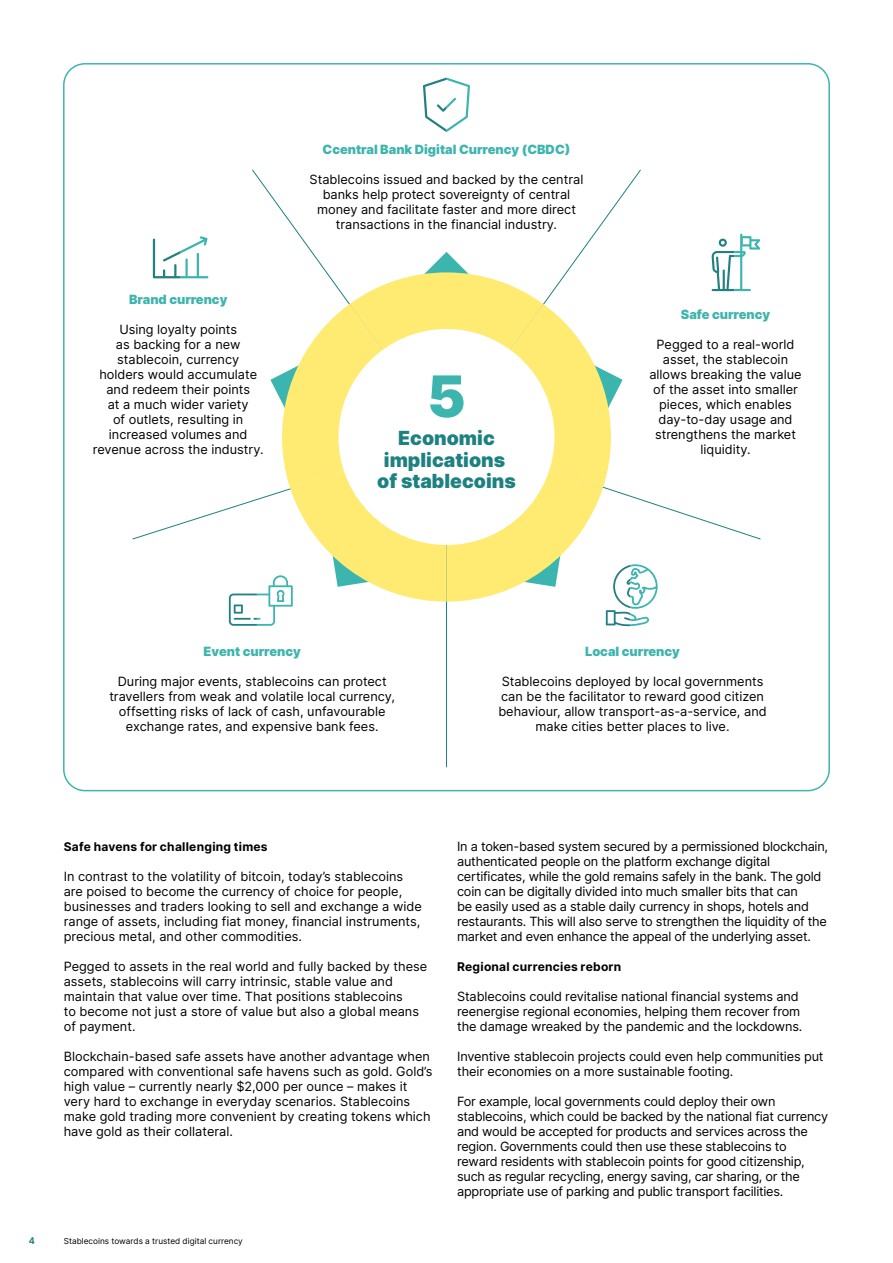
<style>
.page{position:relative;width:893px;height:1263px;background:#fff}
.page>*{position:absolute;margin:0;border:0;box-sizing:border-box;transform-origin:0 0}
.t1{font:900 57.3px "Inter";color:#3cb5af}
.t2{font:900 19.5px/21.5px "Inter";color:#1e8181;text-align:center}
.t3{font:12.75px/15px "Inter";color:#000}
.t4{font:12.75px/15px "Inter";letter-spacing:-.02em;color:#000}
.t5{font:900 12.75px "Inter";color:#3db5af}
.t6{font:700 12px "Inter";letter-spacing:.02em;color:#000}
.t7{font:700 9px "Inter";color:#238082}
.t8{font:8.25px "Inter";color:#000}
</style>
<div class="page">
<svg style="left:423px;top:78px;width:47px;height:54px"></svg>
<svg style="left:153px;top:236px;width:55px;height:42px"></svg>
<svg style="left:712px;top:234px;width:48px;height:57px"></svg>
<svg style="left:229px;top:252px;width:429px;height:374px"></svg>
<p class="t5" style="left:129px;top:290px;width:100px">Brand currency</p>
<p class="t3" style="left:93px;top:321px;width:172px;text-align:center">Using loyalty points<br>as backing for a new stablecoin, currency<br>holders would accumulate and redeem their points<br>at a much wider variety<br>of outlets, resulting in increased volumes and revenue across the industry.</p>
<p class="t5" style="left:323px;top:140px;width:249px">Ccentral Bank Digital Currency (CBDC)</p>
<p class="t3" style="left:310px;top:171px;width:275px;text-align:center">Stablecoins issued and backed by the central banks help protect sovereignty of central money and facilitate faster and more direct transactions in the financial industry.</p>
<h1 class="t1" style="left:427px;top:362px;width:40px">5</h1>
<h2 class="t2" style="left:377px;top:428px;width:140px">Economic implications of stablecoins</h2>
<p class="t5" style="left:681px;top:305px;width:91px">Safe currency</p>
<p class="t3" style="left:649px;top:336px;width:154px;text-align:center">Pegged to a real-world asset, the stablecoin allows breaking the value of the asset into smaller pieces, which enables day-to-day usage and strengthens the market liquidity.</p>
<p class="t5" style="left:204px;top:642px;width:99px">Event currency</p>
<p class="t3" style="left:109px;top:674px;width:287px;text-align:center">During major events, stablecoins can protect travellers from weak and volatile local currency, offsetting risks of lack of cash, unfavourable exchange rates, and expensive bank fees.</p>
<p class="t5" style="left:585px;top:642px;width:96px">Local currency</p>
<p class="t3" style="left:498px;top:674px;width:270px;text-align:center">Stablecoins deployed by local governments can be the facilitator to reward good citizen behaviour, allow transport-as-a-service, and make cities better places to live.</p>
<p class="t6" style="left:64px;top:838px;width:205px">Safe havens for challenging times</p>
<p class="t3" style="left:64px;top:869px;width:360px">In contrast to the volatility of bitcoin, today’s stablecoins are poised to become the currency of choice for people, businesses and traders looking to sell and exchange a wide range of assets, including fiat money, financial instruments, precious metal, and other commodities.</p>
<p class="t3" style="left:64px;top:959px;width:365px">Pegged to assets in the real world and fully backed by these assets, stablecoins will carry intrinsic, stable value and maintain that value over time. That positions stablecoins<br>to become not just a store of value but also a global means of payment.</p>
<p class="t3" style="left:64px;top:1049px;width:370px">Blockchain-based safe assets have another advantage when compared with conventional safe havens such as gold. Gold’s high value – currently nearly $2,000 per ounce – makes it very hard to exchange in everyday scenarios. Stablecoins make gold trading more convenient by creating tokens which have gold as their collateral.</p>
<p class="t7" style="left:29px;top:1234px;width:8px">4</p>
<p class="t8" style="left:64px;top:1234px;width:181px">Stablecoins towards a trusted digital currency</p>
<p class="t4" style="left:457px;top:839px;width:373px">In a token-based system secured by a permissioned blockchain, authenticated people on the platform exchange digital certificates, while the gold remains safely in the bank. The gold coin can be digitally divided into much smaller bits that can<br>be easily used as a stable daily currency in shops, hotels and restaurants. This will also serve to strengthen the liquidity of the market and even enhance the appeal of the underlying asset.</p>
<p class="t6" style="left:457px;top:958px;width:166px">Regional currencies reborn</p>
<p class="t3" style="left:457px;top:989px;width:347px">Stablecoins could revitalise national financial systems and reenergise regional economies, helping them recover from the damage wreaked by the pandemic and the lockdowns.</p>
<p class="t3" style="left:457px;top:1049px;width:368px">Inventive stablecoin projects could even help communities put their economies on a more sustainable footing.</p>
<p class="t4" style="left:457px;top:1094px;width:373px">For example, local governments could deploy their own stablecoins, which could be backed by the national fiat currency and would be accepted for products and services across the region. Governments could then use these stablecoins to reward residents with stablecoin points for good citizenship, such as regular recycling, energy saving, car sharing, or the appropriate use of parking and public transport facilities.</p>
</div>
